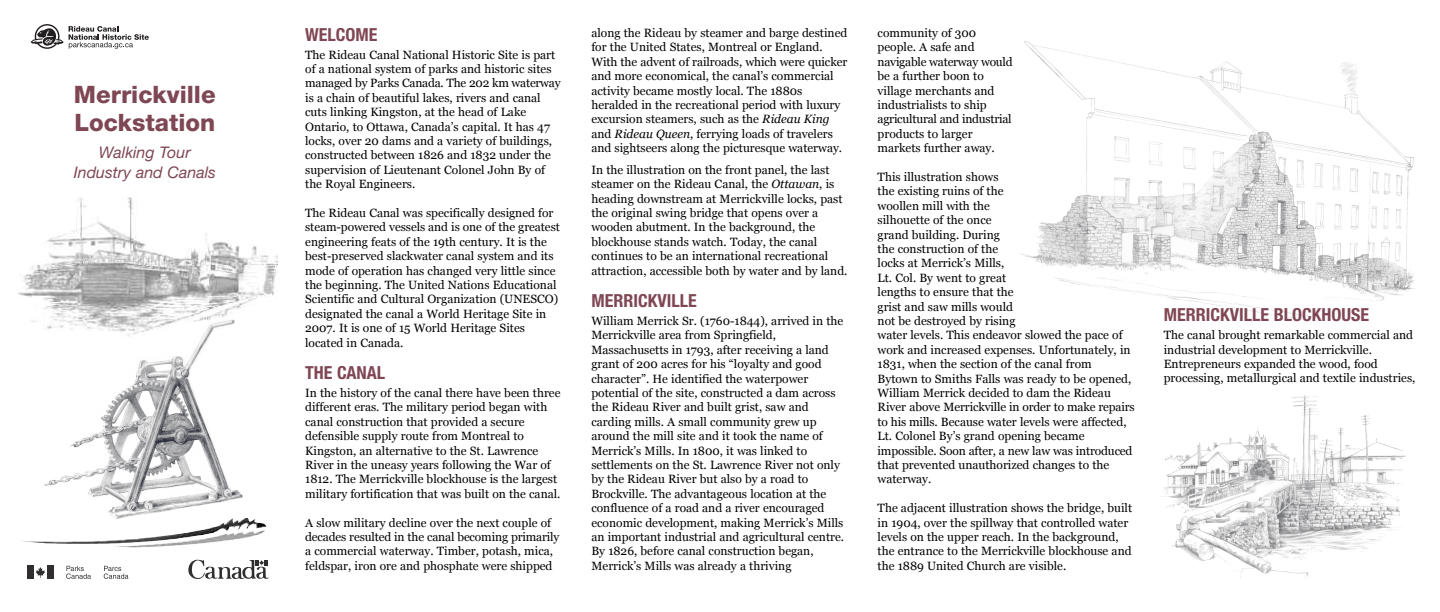
<style>
.page{position:relative;width:1440px;height:612px;background:#fff}
.page>*{position:absolute;margin:0;border:0;box-sizing:border-box;transform-origin:0 0}
.t1{font:800 24px/28px "Helvetica Neue LT Std";color:#7f4754}
.t2{font:700 condensed 18px "Helvetica Neue";color:#7f4754}
.t3{font:italic 16px/20px "Helvetica Neue LT Std";color:#7f4754;text-align:center}
.t4{font:12px/14.4px "Georgia";color:#000}
.s1{font-style:italic}
</style>
<div class="page">
<svg style="left:31px;top:24px;width:118px;height:25px"></svg>
<svg style="left:104px;top:566px;width:24px;height:13px"></svg>
<svg style="left:66px;top:566px;width:25px;height:13px"></svg>
<div style="left:28px;top:566px;width:6px;height:13px;background:#302e2e"></div>
<svg style="left:36px;top:567px;width:9px;height:11px"></svg>
<div style="left:47px;top:566px;width:6px;height:13px;background:#302e2e"></div>
<svg style="left:188px;top:560px;width:81px;height:19px"></svg>
<img style="left:17px;top:197px;width:260px;height:125px">
<svg style="left:35px;top:313px;width:230px;height:235px"></svg>
<img style="left:42px;top:318px;width:205px;height:200px">
<img style="left:1021px;top:41px;width:394px;height:279px">
<img style="left:1161px;top:395px;width:245px;height:183px">
<img style="left:23px;top:518px;width:243px;height:26px">
<h1 class="t1" style="left:74px;top:83px;width:143px">Merrickville<br>Lockstation</h1>
<h3 class="t3" style="left:74px;top:144px;width:144px">Walking Tour<br>Industry and Canals</h3>
<h2 class="t2" style="left:305px;top:28px;width:74px">WELCOME</h2>
<p class="t4" style="left:305px;top:47px;width:257px">The Rideau Canal National Historic Site is part of a national system of parks and historic sites managed by Parks Canada. The 202 km waterway is a chain of beautiful lakes, rivers and canal cuts linking Kingston, at the head of Lake Ontario, to Ottawa, Canada’s capital. It has 47 locks, over 20 dams and a variety of buildings, constructed between 1826 and 1832 under the supervision of Lieutenant Colonel John By of the Royal Engineers.</p>
<p class="t4" style="left:305px;top:206px;width:256px">The Rideau Canal was specifically designed for steam-powered vessels and is one of the greatest engineering feats of the 19th century. It is the best-preserved slackwater canal system and its mode of operation has changed very little since the beginning. The United Nations Educational Scientific and Cultural Organization (UNESCO) designated the canal a World Heritage Site in 2007. It is one of 15 World Heritage Sites located in Canada.</p>
<h2 class="t2" style="left:305px;top:366px;width:82px">THE CANAL</h2>
<p class="t4" style="left:305px;top:386px;width:257px">In the history of the canal there have been three different eras. The military period began with canal construction that provided a secure defensible supply route from Montreal to Kingston, an alternative to the St. Lawrence River in the uneasy years following the War of 1812. The Merrickville blockhouse is the largest military fortification that was built on the canal.</p>
<p class="t4" style="left:305px;top:515px;width:256px">A slow military decline over the next couple of decades resulted in the canal becoming primarily a commercial waterway. Timber, potash, mica, feldspar, iron ore and phosphate were shipped</p>
<p class="t4" style="left:591px;top:26px;width:257px">along the Rideau by steamer and barge destined for the United States, Montreal or England.<br>With the advent of railroads, which were quicker and more economical, the canal’s commercial activity became mostly local. The 1880s heralded in the recreational period with luxury excursion steamers, such as the <span class="s1">Rideau King </span>and <span class="s1">Rideau Queen</span>, ferrying loads of travelers and sightseers along the picturesque waterway.</p>
<p class="t4" style="left:591px;top:162px;width:258px">In the illustration on the front panel, the last steamer on the Rideau Canal, the <span class="s1">Ottawan</span>, is heading downstream at Merrickville locks, past the original swing bridge that opens over a wooden abutment. In the background, the blockhouse stands watch. Today, the canal continues to be an international recreational attraction, accessible both by water and by land.</p>
<h2 class="t2" style="left:591px;top:294px;width:107px">MERRICKVILLE</h2>
<p class="t4" style="left:591px;top:314px;width:254px">William Merrick Sr. (1760-1844), arrived in the Merrickville area from Springfield, Massachusetts in 1793, after receiving a land grant of 200 acres for his “loyalty and good character”. He identified the waterpower potential of the site, constructed a dam across the Rideau River and built grist, saw and carding mills. A small community grew up around the mill site and it took the name of Merrick’s Mills. In 1800, it was linked to settlements on the St. Lawrence River not only by the Rideau River but also by a road to Brockville. The advantageous location at the confluence of a road and a river encouraged economic development, making Merrick’s Mills an important industrial and agricultural centre.<br>By 1826, before canal construction began, Merrick’s Mills was already a thriving</p>
<p class="t4" style="left:878px;top:26px;width:137px">community of 300 people. A safe and navigable waterway would be a further boon to village merchants and industrialists to ship agricultural and industrial products to larger markets further away.</p>
<p class="t4" style="left:878px;top:170px;width:259px">This illustration shows<br>the existing ruins of the<br>woollen mill with the<br>silhouette of the once<br>grand building. During<br>the construction of the<br>locks at Merrick’s Mills,<br>Lt. Col. By went to great<br>lengths to ensure that the<br>grist and saw mills would<br>not be destroyed by rising<br>water levels. This endeavor slowed the pace of work and increased expenses. Unfortunately, in<br>1831, when the section of the canal from<br>Bytown to Smiths Falls was ready to be opened,<br>William Merrick decided to dam the Rideau<br>River above Merrickville in order to make repairs to his mills. Because water levels were affected,<br>Lt. Colonel By’s grand opening became impossible. Soon after, a new law was introduced that prevented unauthorized changes to the waterway.</p>
<p class="t4" style="left:878px;top:501px;width:256px">The adjacent illustration shows the bridge, built in 1904, over the spillway that controlled water levels on the upper reach. In the background, the entrance to the Merrickville blockhouse and the 1889 United Church are visible.</p>
<h2 class="t2" style="left:1164px;top:309px;width:207px">MERRICKVILLE BLOCKHOUSE</h2>
<p class="t4" style="left:1164px;top:328px;width:253px">The canal brought remarkable commercial and industrial development to Merrickville.<br>Entrepreneurs expanded the wood, food processing, metallurgical and textile industries,</p>
</div>
